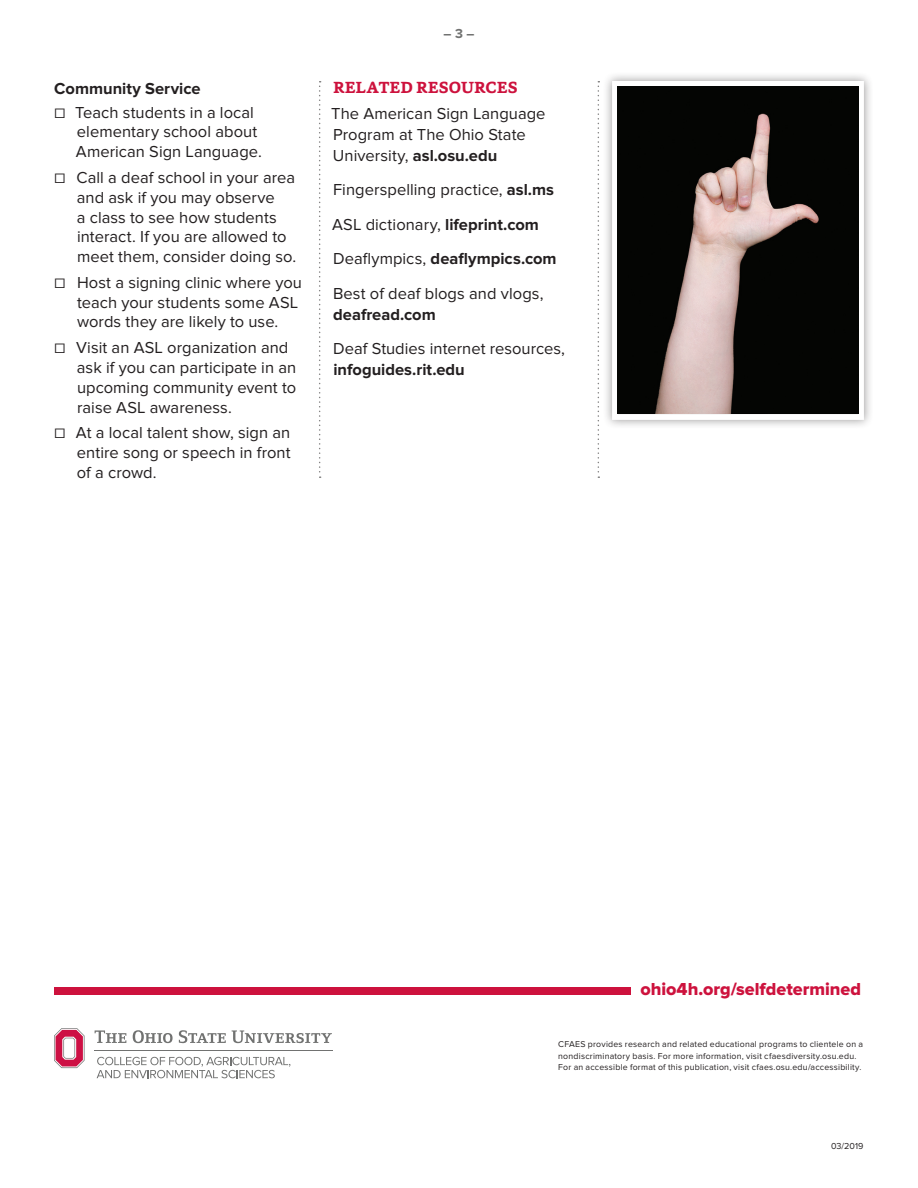
<style>
.page{position:relative;width:918px;height:1188px;background:#fff}
.page>*{position:absolute;margin:0;border:0;box-sizing:border-box;transform-origin:0 0}
.t1{font:18px "Proxima Nova Extrabld";color:#cd123d}
.t2{font:16.5px/19.8px "Proxima Nova";letter-spacing:.005em;color:#231f20}
.t3{font:700 16.5px "Proxima Nova";color:#231f20}
.t4{font:700 16.5px "Capita";letter-spacing:.015em;color:#cd123d}
.t5{font:700 13.5px "Proxima Nova";color:#717271}
.t6{font:9px "Proxima Nova";color:#231f20}
.t7{font:8.7px/11.2px "Proxima Nova";letter-spacing:.025em;color:#231f20}
.s1{font-weight:700}
</style>
<div class="page">
<div style="left:54px;top:988px;width:577px;height:7px;background:#cd123d"></div>
<svg style="left:97px;top:1057px;width:193px;height:21px"></svg>
<svg style="left:54px;top:1028px;width:31px;height:40px"></svg>
<hr style="left:95px;top:1050px;width:238px;height:1px;background:#717271">
<svg style="left:95px;top:1030px;width:31px;height:13px"></svg>
<svg style="left:133px;top:1030px;width:40px;height:13px"></svg>
<svg style="left:179px;top:1030px;width:47px;height:13px"></svg>
<svg style="left:232px;top:1030px;width:100px;height:13px"></svg>
<svg style="left:319px;top:81px;width:2px;height:397px"></svg>
<svg style="left:598px;top:81px;width:1px;height:397px"></svg>
<div style="left:602px;top:71px;width:271px;height:359px;background:#231f20;opacity:.45"></div>
<svg style="left:612px;top:81px;width:252px;height:339px"></svg>
<img style="left:618px;top:87px;width:240px;height:327px">
<p class="t3" style="left:54px;top:79px;width:148px">Community Service</p>
<p class="t2" style="left:76px;top:102px;width:187px;text-indent:-21px">☐ Teach students in a local elementary school about<br>American Sign Language.</p>
<p class="t2" style="left:77px;top:168px;width:221px;text-indent:-22px">☐ Call a deaf school in your area and ask if you may observe<br>a class to see how students interact. If you are allowed to meet them, consider doing so.</p>
<p class="t2" style="left:77px;top:273px;width:227px;text-indent:-22px">☐ Host a signing clinic where you teach your students some ASL words they are likely to use.</p>
<p class="t2" style="left:77px;top:338px;width:221px;text-indent:-22px">☐ Visit an ASL organization and ask if you can participate in an upcoming community event to raise ASL awareness.</p>
<p class="t2" style="left:77px;top:423px;width:215px;text-align:justify;text-indent:-22px">☐ At a local talent show, sign an entire song or speech in front of a crowd.</p>
<p class="t5" style="left:444px;top:25px;width:32px">– 3 –</p>
<p class="t4" style="left:333px;top:76px;width:186px">RELATED RESOURCES</p>
<p class="t2" style="left:331px;top:103px;width:216px;line-height:21px">The American Sign Language<br>Program at The Ohio State<br>University, <span class="s1">asl.osu.edu</span></p>
<p class="t2" style="left:332px;top:173px;width:226px;line-height:34.5px">Fingerspelling practice, <span class="s1">asl.ms<br></span>ASL dictionary, <span class="s1">lifeprint.com<br></span>Deaflympics, <span class="s1">deaflympics.com<br></span>Best of deaf blogs and vlogs,</p>
<p class="t3" style="left:333px;top:305px;width:104px">deafread.com</p>
<p class="t2" style="left:333px;top:339px;width:233px">Deaf Studies internet resources,</p>
<p class="t3" style="left:333px;top:360px;width:133px">infoguides.rit.edu</p>
<p class="t1" style="left:640px;top:978px;width:222px">ohio4h.org/selfdetermined</p>
<p class="t7" style="left:558px;top:1039px;width:306px">CFAES provides research and related educational programs to clientele on a nondiscriminatory basis. For more information, visit cfaesdiversity.osu.edu.<br>For an accessible format of this publication, visit cfaes.osu.edu/accessibility.</p>
<p class="t6" style="left:831px;top:1141px;width:34px">03/2019</p>
</div>
